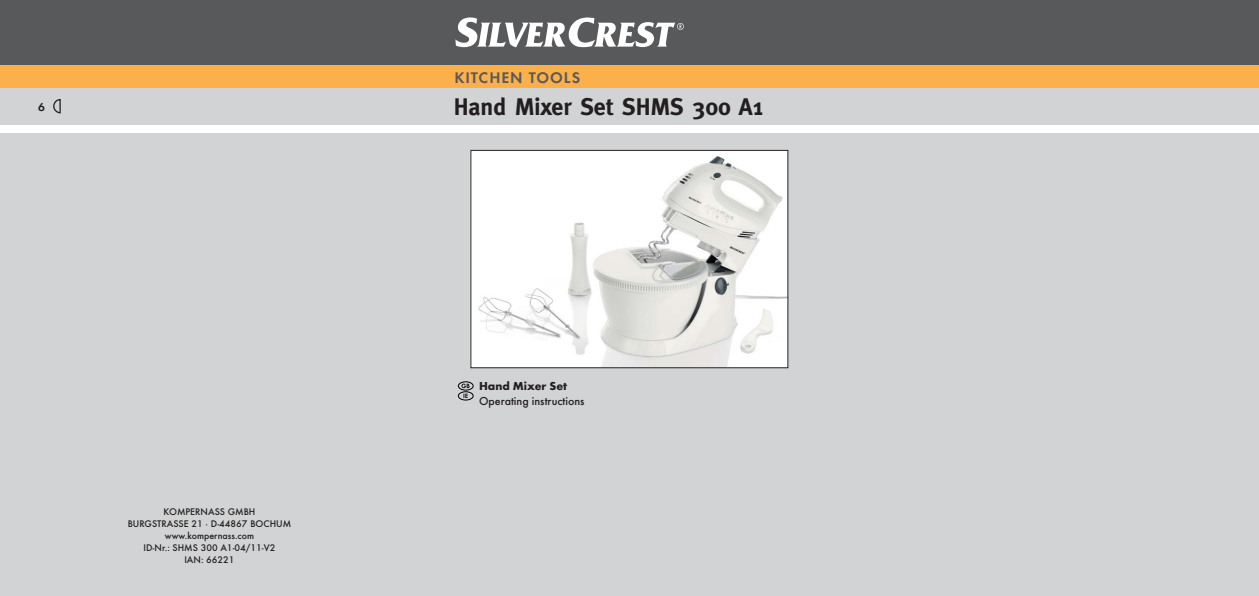
<style>
.page{position:relative;width:1259px;height:596px;background:#fff}
.page>*{position:absolute;margin:0;border:0;box-sizing:border-box;transform-origin:0 0}
.t1{font:700 24px "Meta";color:#231f20}
.t2{font:16px "Futura T Dem";letter-spacing:.055em;color:#58595b}
.t3{font:500 12px "Futura T";color:#231f20}
.t4{font:700 12px "Futura T";color:#231f20}
.t5{font:12px "Futura T Dem";color:#231f20}
.t6{font:500 10px/12px "Futura T";color:#231f20;text-align:center}
</style>
<div class="page">
<div style="left:0;top:133px;width:1259px;height:462px;background:#d1d3d4"></div>
<div style="left:0;top:0;width:1259px;height:65px;background:#58595b"></div>
<div style="left:0;top:65px;width:1259px;height:23px;background:#fbb04b"></div>
<div style="left:0;top:88px;width:1259px;height:37px;background:#d1d3d4"></div>
<svg style="left:455px;top:17px;width:229px;height:30px"></svg>
<div style="left:458px;top:381px;width:15px;height:9px;border:1px solid #000;border-radius:50%"></div>
<div style="left:458px;top:391px;width:15px;height:9px;border:1px solid #000;border-radius:50%"></div>
<svg style="left:461px;top:383px;width:8px;height:15px"></svg>
<svg style="left:53px;top:99px;width:8px;height:14px"></svg>
<img style="left:472px;top:152px;width:314px;height:214px">
<div style="left:470px;top:150px;width:318px;height:218px;border:1px solid #231f20"></div>
<h2 class="t2" style="left:454px;top:71px;width:128px">KITCHEN TOOLS</h2>
<p class="t5" style="left:38px;top:102px;width:8px">6</p>
<h1 class="t1" style="left:454px;top:97px;width:311px">Hand Mixer Set SHMS 300 A1</h1>
<p class="t6" style="left:128px;top:505px;width:165px">KOMPERNASS GMBH<br>BURGSTRASSE 21 · D-44867 BOCHUM www.kompernass.com<br>ID-Nr.: SHMS 300 A1-04/11-V2<br>IAN: 66221</p>
<p class="t4" style="left:479px;top:381px;width:90px">Hand Mixer Set</p>
<p class="t3" style="left:479px;top:396px;width:107px">Operating instructions</p>
</div>
